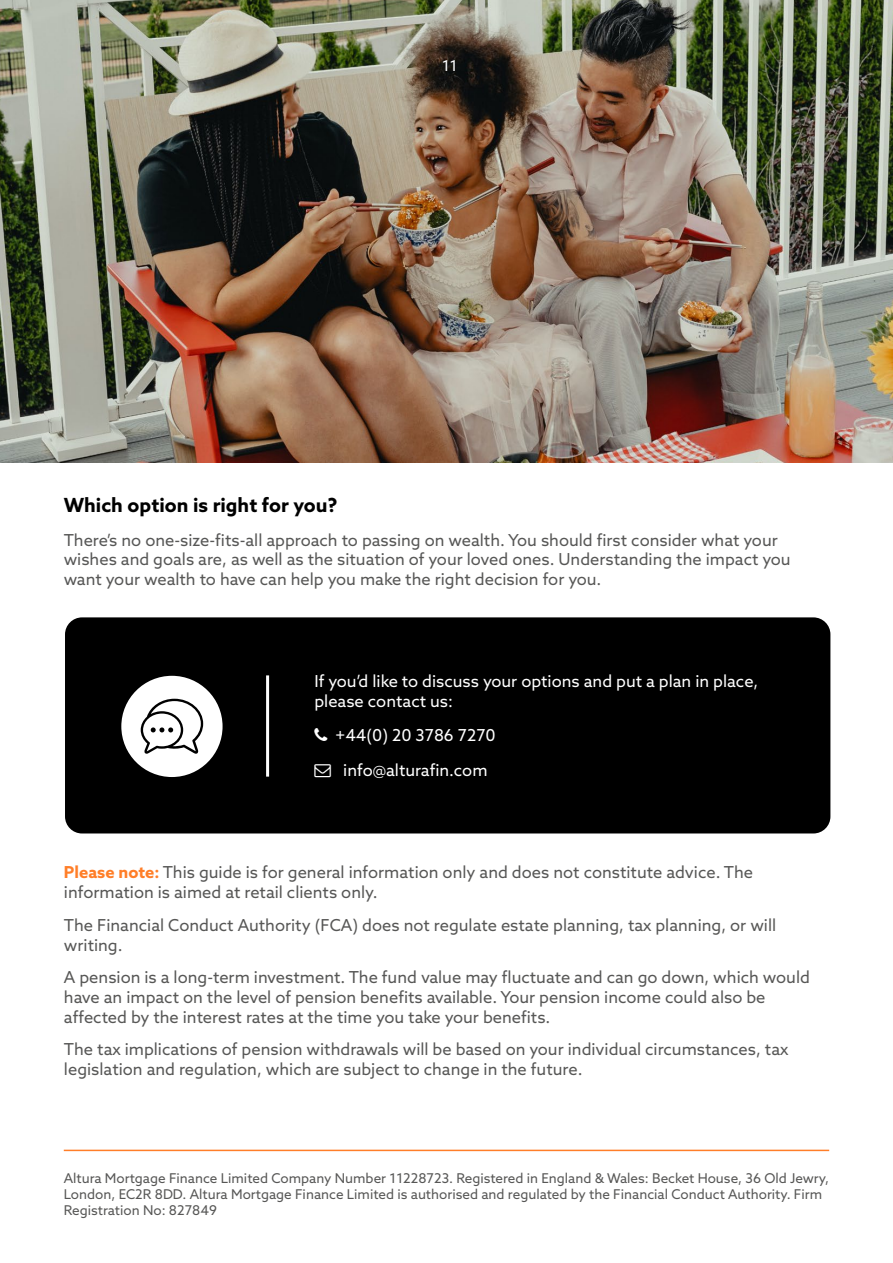
<style>
.page{position:relative;width:893px;height:1263px;background:#fff}
.page>*{position:absolute;margin:0;border:0;box-sizing:border-box;transform-origin:0 0}
.t1{font:700 19.5px "Azo Sans";color:#000}
.t2{font:16.5px/19.8px "Azo Sans";color:#575756}
.t3{font:16.5px/19.8px "Azo Sans";color:#fff}
.t4{font:15px "Azo Sans";color:#fff}
.t5{font:13.5px/16.2px "Azo Sans";color:#575756}
.s1{font-weight:700;color:#ff7e28}
</style>
<div class="page">
<img style="left:0;top:0;width:893px;height:462px">
<div style="left:65px;top:617px;width:765px;height:216px;background:#000;border-radius:17px"></div>
<hr style="left:266px;top:675px;width:3px;height:102px;background:#fff">
<div style="left:121px;top:676px;width:102px;height:101px;background:#fff;border-radius:50%"></div>
<svg style="left:141px;top:699px;width:62px;height:55px"></svg>
<hr style="left:64px;top:1150px;width:765px;height:1px;background:#ff7e28">
<p class="t4" style="left:442px;top:56px;width:17px">11</p>
<p class="t1" style="left:64px;top:492px;width:275px">Which option is right for you?</p>
<p class="t2" style="left:64px;top:530px;width:728px">There’s no one-size-fits-all approach to passing on wealth. You should first consider what your wishes and goals are, as well as the situation of your loved ones. Understanding the impact you want your wealth to have can help you make the right decision for you.</p>
<p class="t3" style="left:314px;top:671px;width:446px">If you’d like to discuss your options and put a plan in place, please contact us:</p>
<p class="t3" style="left:336px;top:725px;width:161px">+44(0) 20 3786 7270</p>
<p class="t3" style="left:343px;top:760px;width:146px">info@alturafin.com</p>
<p class="t2" style="left:64px;top:862px;width:691px"><span class="s1">Please note:</span> This guide is for general information only and does not constitute advice. The information is aimed at retail clients only.</p>
<p class="t2" style="left:64px;top:915px;width:714px">The Financial Conduct Authority (FCA) does not regulate estate planning, tax planning, or will writing.</p>
<p class="t2" style="left:64px;top:967px;width:747px">A pension is a long-term investment. The fund value may fluctuate and can go down, which would have an impact on the level of pension benefits available. Your pension income could also be affected by the interest rates at the time you take your benefits.</p>
<p class="t2" style="left:64px;top:1039px;width:726px">The tax implications of pension withdrawals will be based on your individual circumstances, tax legislation and regulation, which are subject to change in the future.</p>
<p class="t5" style="left:64px;top:1170px;width:767px">Altura Mortgage Finance Limited Company Number 11228723. Registered in England &amp; Wales: Becket House, 36 Old Jewry,<br>London, EC2R 8DD. Altura Mortgage Finance Limited is authorised and regulated by the Financial Conduct Authority. Firm<br>Registration No: 827849</p>
</div>
